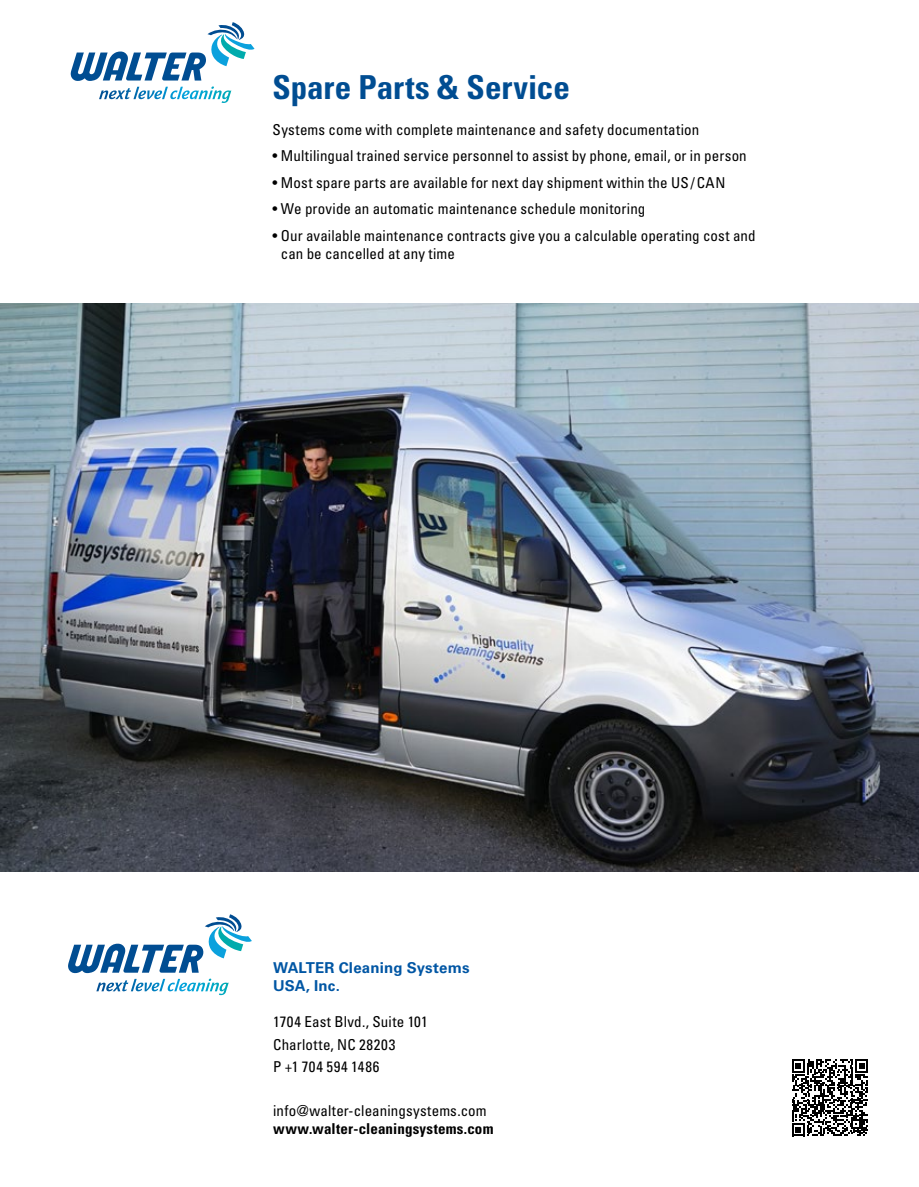
<style>
.page{position:relative;width:919px;height:1187px;background:#fff}
.page>*{position:absolute;margin:0;border:0;box-sizing:border-box;transform-origin:0 0}
.t1{font:700 condensed 33px "Univers";color:#004d92}
.t2{font:condensed 15px/22.2px "Univers";letter-spacing:.01em;color:#000}
.t3{font:700 condensed 15px "Univers";letter-spacing:.01em;color:#000}
.t4{font:700 15px/18px "Univers CE";letter-spacing:.01em;color:#0056a4}
</style>
<div class="page">
<img style="left:0;top:303px;width:918px;height:568px">
<svg style="left:68px;top:914px;width:184px;height:81px"></svg>
<svg style="left:71px;top:22px;width:183px;height:81px"></svg>
<svg style="left:792px;top:1059px;width:76px;height:76px"></svg>
<h1 class="t1" style="left:272px;top:67px;width:299px">Spare Parts &amp; Service</h1>
<p class="t2" style="left:272px;top:118px;width:428px">Systems come with complete maintenance and safety documentation</p>
<p class="t2" style="left:272px;top:144px;width:475px">• Multilingual trained service personnel to assist by phone, email, or in person</p>
<p class="t2" style="left:272px;top:171px;width:454px">• Most spare parts are available for next day shipment within the US/CAN</p>
<p class="t2" style="left:272px;top:197px;width:374px">• We provide an automatic maintenance schedule monitoring</p>
<p class="t2" style="left:281px;top:226px;width:476px;line-height:18px;text-indent:-8px">• Our available maintenance contracts give you a calculable operating cost and can be cancelled at any time</p>
<p class="t4" style="left:273px;top:959px;width:198px">WALTER Cleaning Systems<br>USA, Inc.</p>
<p class="t2" style="left:273px;top:1010px;width:156px">1704 East Blvd., Suite 101<br>Charlotte, NC 28203<br>P +1 704 594 1486</p>
<p class="t2" style="left:273px;top:1099px;width:215px">info@walter-cleaningsystems.com</p>
<p class="t3" style="left:273px;top:1119px;width:222px">www.walter-cleaningsystems.com</p>
</div>
